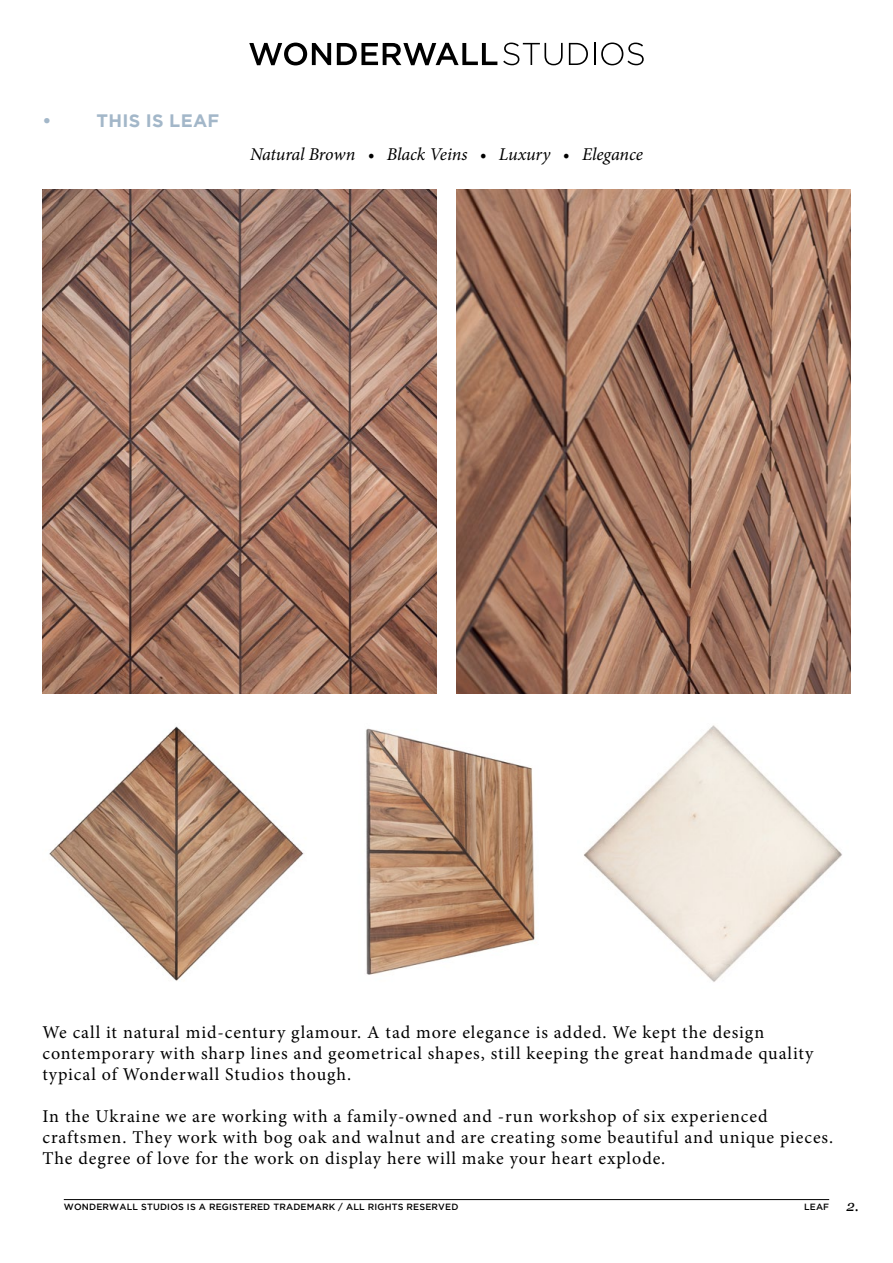
<style>
.page{position:relative;width:893px;height:1263px;background:#fff}
.page>*{position:absolute;margin:0;border:0;box-sizing:border-box;transform-origin:0 0}
.t1{font:18px/21px "Minion Pro";letter-spacing:.05em;color:#000}
.t2{font:italic 18px "Minion Pro";letter-spacing:-.01em;color:#000}
.t3{font:700 18px "Gotham";letter-spacing:.015em;color:#a3b7c9}
.t4{font:500 9px "Gotham";letter-spacing:.02em;color:#000}
.s1{font-family:"Georgia";font-weight:400;font-style:italic;font-size:15px}
</style>
<div class="page">
<hr style="left:64px;top:1199px;width:765px;height:1px;background:#000">
<svg style="left:249px;top:43px;width:82px;height:22px"></svg>
<svg style="left:337px;top:43px;width:160px;height:22px"></svg>
<svg style="left:503px;top:43px;width:60px;height:22px"></svg>
<svg style="left:569px;top:43px;width:19px;height:22px"></svg>
<svg style="left:594px;top:43px;width:1px;height:22px"></svg>
<svg style="left:601px;top:43px;width:43px;height:22px"></svg>
<img style="left:49px;top:726px;width:486px;height:255px">
<img style="left:43px;top:189px;width:394px;height:504px">
<img style="left:456px;top:189px;width:394px;height:504px">
<img style="left:584px;top:725px;width:258px;height:257px">
<p class="t3" style="left:43px;top:110px;width:10px">•</p>
<p class="t3" style="left:97px;top:110px;width:124px">THIS IS LEAF</p>
<p class="t2" style="left:250px;top:142px;width:394px">Natural Brown • Black Veins • Luxury • Elegance</p>
<p class="t1" style="left:43px;top:1021px;width:772px">We call it natural mid-century glamour. A tad more elegance is added. We kept the design contemporary with sharp lines and geometrical shapes, still keeping the great handmade quality typical of Wonderwall Studios though.</p>
<p class="t1" style="left:43px;top:1105px;width:792px">In the Ukraine we are working with a family-owned and -run workshop of six experienced craftsmen. They work with bog oak and walnut and are creating some beautiful and unique pieces.<br>The degree of love for the work on display here will make your heart explode.</p>
<p class="t4" style="left:64px;top:1201px;width:396px">WONDERWALL STUDIOS IS A REGISTERED TRADEMARK / ALL RIGHTS RESERVED</p>
<p class="t4" style="left:804px;top:1201px;width:56px">LEAF <span class="s1">2.</span></p>
</div>
